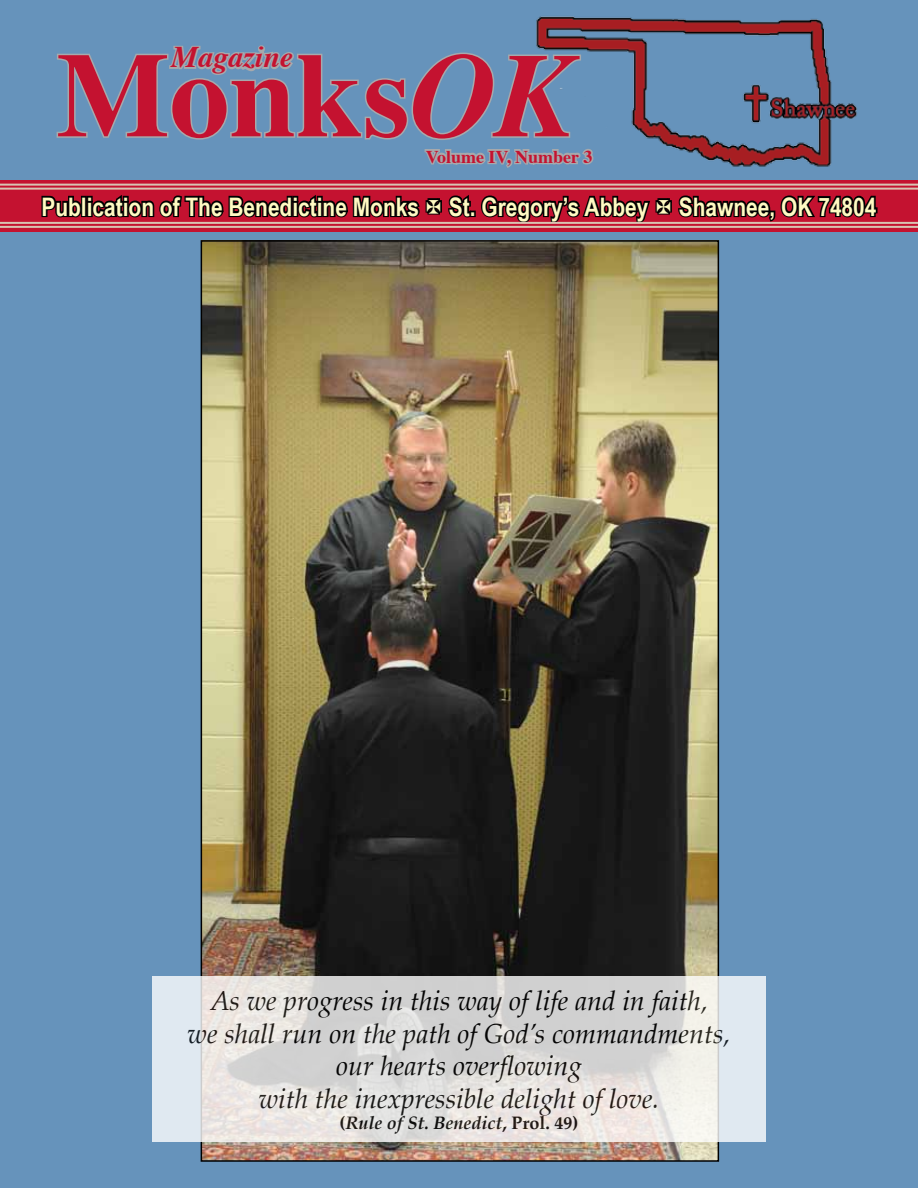
<style>
.page{position:relative;width:918px;height:1188px;background:#6693bb}
.page>*{position:absolute;margin:0;border:0;box-sizing:border-box;transform-origin:0 0}
.t1{font:700 120px "Times";color:#c41230}
.t2{font:italic 700 30px "Times";color:#c41230}
.t3{font:italic 27px/32.4px "Palatino";color:#000;text-align:center}
.t4{font:700 25.5px "Arial Narrow";color:#fffac2}
.t5{font:italic 700 18px "Palatino";color:#000}
.t6{font:700 18px "Times";color:#c41230}
.s1{font-style:italic}
.s2{font-style:normal}
</style>
<div class="page">
<div style="left:0;top:180px;width:918px;height:52px;background:linear-gradient(to right,#c41230,#c41230)"></div>
<hr style="left:0;top:184px;width:918px;height:2px;background:#d8c4b3">
<hr style="left:0;top:188px;width:918px;height:2px;background:#d8c4b3">
<hr style="left:0;top:222px;width:918px;height:2px;background:#d8c4b3">
<hr style="left:0;top:226px;width:918px;height:2px;background:#d8c4b3">
<img style="left:536px;top:16px;width:289px;height:17px">
<img style="left:204px;top:243px;width:512px;height:916px">
<svg style="left:152px;top:976px;width:614px;height:165px;background:#dfdfde"></svg>
<svg style="left:40px;top:33px;width:839px;height:192px"></svg>
<p class="t2" style="left:172px;top:29px;width:123px">Magazine</p>
<h1 class="t1" style="left:56px;top:-19px;width:522px">Monks<span class="s1">OK</span></h1>
<p class="t6" style="left:426px;top:139px;width:168px">Volume IV, Number 3</p>
<p class="t4" style="left:41px;top:187px;width:837px">Publication of The Benedictine Monks St. Gregory’s Abbey Shawnee, OK 74804</p>
<p class="t3" style="left:188px;top:985px;width:544px">As we progress in this way of life and in faith,<br>we shall run on the path of God’s commandments, our hearts overflowing<br>with the inexpressible delight of love.</p>
<p class="t5" style="left:339px;top:1109px;width:241px"><span class="s2">(</span>Rule of St. Benedict<span class="s2">, Prol. 49)</span></p>
</div>
